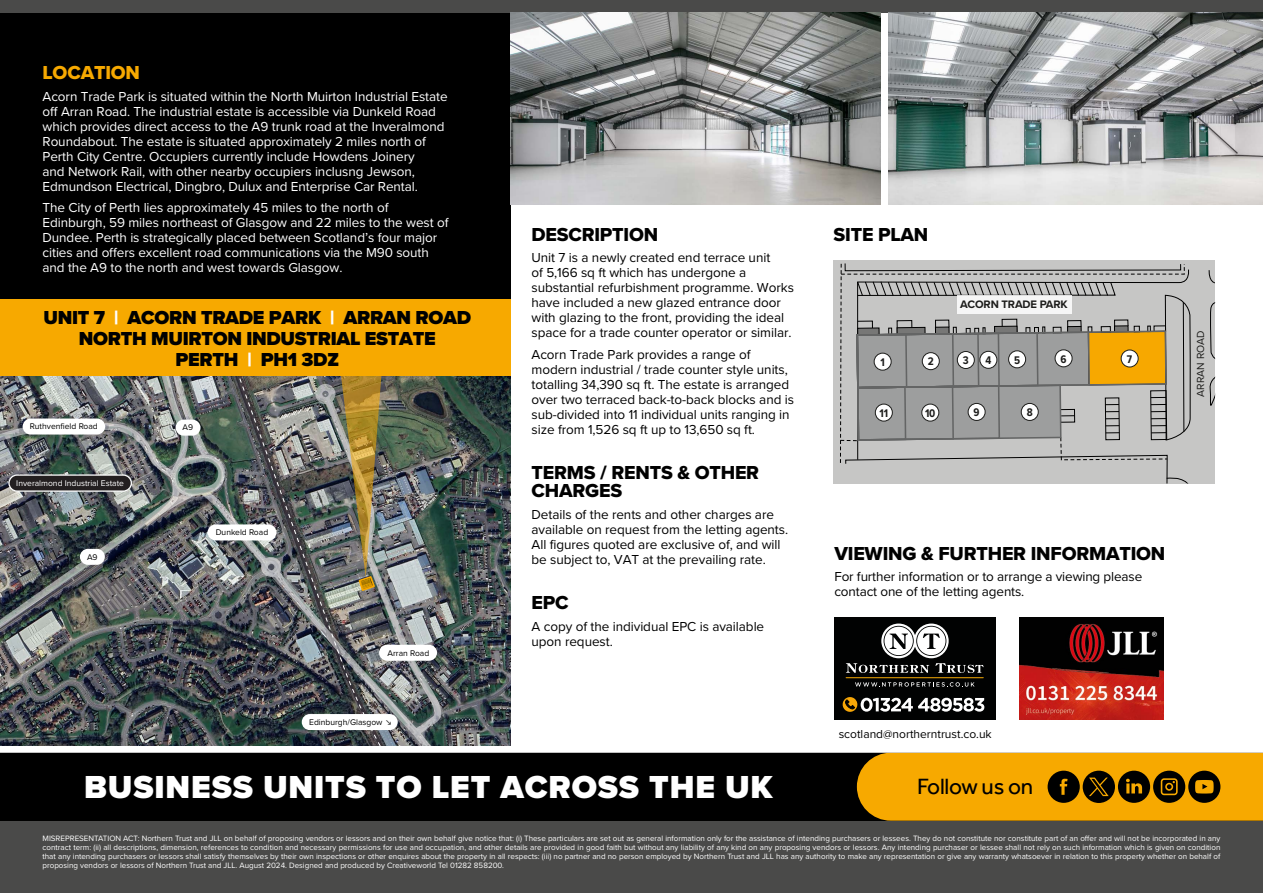
<style>
.page{position:relative;width:1263px;height:893px;background:#fff}
.page>*{position:absolute;margin:0;border:0;box-sizing:border-box;transform-origin:0 0}
.t1{font:900 33px "Proxima Nova";letter-spacing:.025em;color:#fff}
.t2{font:22.65px "Effra";letter-spacing:-.01em;color:#000}
.t3{font:19.5px/18px "Proxima Nova Extrabld";letter-spacing:-.01em;color:#000}
.t4{font:900 19.5px/21px "Proxima Nova";letter-spacing:-.015em;color:#000;text-align:center}
.t5{font:19.5px "Proxima Nova Extrabld";letter-spacing:-.01em;color:#f7a900}
.t6{font:13.5px/15px "Proxima Nova";letter-spacing:-.005em;color:#000}
.t7{font:13.5px/15px "Proxima Nova";letter-spacing:-.005em;color:#fff}
.t8{font:12px "Proxima Nova";color:#000}
.t9{font:700 11.55px "Proxima Nova Cond";color:#1d1d1b}
.t10{font:700 11.25px "Proxima Nova";letter-spacing:-.01em;color:#1d1d1b}
.t11{font:10.65px "Proxima Nova";letter-spacing:.005em;color:#1d1d1b}
.t12{font:8.55px "Proxima Nova";color:#000}
.t13{font:8.55px "Proxima Nova";color:#fff}
.t14{font:7.95px/9px "Proxima Nova";color:#fff;text-align:justify}
.s1{color:#fff}
</style>
<div class="page">
<div style="left:0;top:753px;width:1263px;height:140px;background:#4a4a49"></div>
<img style="left:493px;top:376px;width:17px;height:369px">
<img style="left:0;top:376px;width:493px;height:369px">
<img style="left:164px;top:376px;width:309px;height:369px">
<div style="left:176px;top:420px;width:24px;height:16px;background:#fff;border-radius:8px"></div>
<div style="left:23px;top:418px;width:82px;height:17px;background:#fff;border-radius:8px"></div>
<div style="left:208px;top:524px;width:68px;height:16px;background:#fff;border-radius:8px"></div>
<div style="left:379px;top:645px;width:58px;height:16px;background:#fff;border-radius:8px"></div>
<div style="left:9px;top:475px;width:122px;height:16px;background:#231f20;border-radius:8px"></div>
<div style="left:8px;top:474px;width:124px;height:18px;border:1px solid #fff;border-radius:8px"></div>
<div style="left:302px;top:714px;width:96px;height:16px;background:#fff;border-radius:8px"></div>
<div style="left:80px;top:549px;width:25px;height:16px;background:#fff;border-radius:8px"></div>
<div style="left:0;top:13px;width:510px;height:316px;background:#000"></div>
<div style="left:0;top:0;width:1263px;height:13px;background:#4a4a49"></div>
<img style="left:340px;top:376px;width:42px;height:216px">
<div style="left:0;top:753px;width:1263px;height:68px;background:#000"></div>
<div style="left:0;top:299px;width:510px;height:77px;background:#f7a900"></div>
<img style="left:510px;top:13px;width:370px;height:191px">
<img style="left:889px;top:13px;width:374px;height:191px">
<img style="left:1020px;top:617px;width:143px;height:103px">
<div style="left:834px;top:617px;width:162px;height:102px;background:#010202"></div>
<svg style="left:846px;top:623px;width:138px;height:50px"></svg>
<hr style="left:846px;top:677px;width:137px;height:1px;background:#f5a905">
<svg style="left:855px;top:682px;width:119px;height:5px"></svg>
<svg style="left:842px;top:697px;width:142px;height:15px"></svg>
<svg style="left:857px;top:753px;width:406px;height:68px;background:#d28f00"></svg>
<div style="left:833px;top:260px;width:382px;height:223px;background:#c6c6c5"></div>
<svg style="left:1208px;top:270px;width:7px;height:14px"></svg>
<svg style="left:1210px;top:302px;width:5px;height:57px"></svg>
<svg style="left:1209px;top:377px;width:6px;height:29px"></svg>
<svg style="left:840px;top:263px;width:351px;height:220px"></svg>
<div style="left:1121px;top:350px;width:17px;height:17px;background:#fff;border-radius:50%"></div>
<div style="left:1121px;top:349px;width:18px;height:18px;border:1px solid #1d1d1b;border-radius:50%"></div>
<h3 class="t5" style="left:43px;top:58px;width:99px">LOCATION</h3>
<p class="t7" style="left:43px;top:88px;width:407px">Acorn Trade Park is situated within the North Muirton Industrial Estate off Arran Road. The industrial estate is accessible via Dunkeld Road which provides direct access to the A9 trunk road at the Inveralmond Roundabout. The estate is situated approximately 2 miles north of Perth City Centre. Occupiers currently include Howdens Joinery<br>and Network Rail, with other nearby occupiers inclusng Jewson, Edmundson Electrical, Dingbro, Dulux and Enterprise Car Rental.</p>
<p class="t7" style="left:43px;top:199px;width:407px">The City of Perth lies approximately 45 miles to the north of Edinburgh, 59 miles northeast of Glasgow and 22 miles to the west of Dundee. Perth is strategically placed between Scotland’s four major cities and offers excellent road communications via the M90 south and the A9 to the north and west towards Glasgow.</p>
<h3 class="t4" style="left:44px;top:307px;width:429px">UNIT 7 <span class="s1">|</span> ACORN TRADE PARK <span class="s1">|</span> ARRAN ROAD<br>NORTH MUIRTON INDUSTRIAL ESTATE<br>PERTH <span class="s1">|</span> PH1 3DZ</h3>
<p class="t12" style="left:30px;top:420px;width:70px">Ruthvenfield Road</p>
<p class="t12" style="left:183px;top:421px;width:12px">A9</p>
<p class="t13" style="left:16px;top:477px;width:109px">Inveralmond Industrial Estate</p>
<p class="t12" style="left:87px;top:550px;width:12px">A9</p>
<p class="t12" style="left:216px;top:526px;width:54px">Dunkeld Road</p>
<p class="t12" style="left:387px;top:646px;width:43px">Arran Road</p>
<p class="t12" style="left:309px;top:716px;width:75px">Edinburgh/Glasgow</p>
<h3 class="t3" style="left:531px;top:225px;width:128px">DESCRIPTION</h3>
<p class="t6" style="left:531px;top:250px;width:264px">Unit 7 is a newly created end terrace unit<br>of 5,166 sq ft which has undergone a substantial refurbishment programme. Works have included a new glazed entrance door with glazing to the front, providing the ideal space for a trade counter operator or similar.</p>
<p class="t6" style="left:531px;top:346px;width:264px">Acorn Trade Park provides a range of modern industrial / trade counter style units, totalling 34,390 sq ft. The estate is arranged over two terraced back-to-back blocks and is sub-divided into 11 individual units ranging in size from 1,526 sq ft up to 13,650 sq ft.</p>
<h3 class="t3" style="left:531px;top:463px;width:229px">TERMS / RENTS &amp; OTHER<br>CHARGES</h3>
<h3 class="t6" style="left:531px;top:506px;width:258px">Details of the rents and other charges are available on request from the letting agents.<br>All figures quoted are exclusive of, and will be subject to, VAT at the prevailing rate.</h3>
<h3 class="t3" style="left:531px;top:594px;width:39px">EPC</h3>
<h3 class="t6" style="left:531px;top:618px;width:234px">A copy of the individual EPC is available upon request.</h3>
<h1 class="t1" style="left:84px;top:762px;width:690px">BUSINESS UNITS TO LET ACROSS THE UK</h1>
<h3 class="t3" style="left:833px;top:225px;width:96px">SITE PLAN</h3>
<h3 class="t10" style="left:960px;top:296px;width:109px">ACORN TRADE PARK</h3>
<h3 class="t9" style="left:880px;top:354px;width:6px">1</h3>
<h3 class="t9" style="left:928px;top:353px;width:7px">2</h3>
<h3 class="t9" style="left:963px;top:352px;width:7px">3</h3>
<h3 class="t9" style="left:985px;top:352px;width:7px">4</h3>
<h3 class="t9" style="left:1014px;top:351px;width:8px">5</h3>
<h3 class="t9" style="left:1060px;top:350px;width:8px">6</h3>
<h3 class="t9" style="left:879px;top:404px;width:10px">11</h3>
<h3 class="t9" style="left:925px;top:404px;width:12px">10</h3>
<h3 class="t9" style="left:973px;top:404px;width:8px">9</h3>
<h3 class="t9" style="left:1027px;top:404px;width:8px">8</h3>
<h3 class="t9" style="left:1127px;top:350px;width:7px">7</h3>
<h3 class="t11" style="left:1193px;top:397px;width:68px;rotate:-90deg">ARRAN ROAD</h3>
<h3 class="t3" style="left:834px;top:544px;width:332px">VIEWING &amp; FURTHER INFORMATION</h3>
<h3 class="t6" style="left:834px;top:568px;width:309px">For further information or to arrange a viewing please contact one of the letting agents.</h3>
<h3 class="t8" style="left:839px;top:725px;width:155px">scotland@northerntrust.co.uk</h3>
<h2 class="t2" style="left:917px;top:773px;width:118px">Follow us on</h2>
<p class="t14" style="left:43px;top:834px;width:1179px">MISREPRESENTATION ACT: Northern Trust and JLL on behalf of proposing vendors or lessors and on their own behalf give notice that: (i) These particulars are set out as general information only for the assistance of intending purchasers or lessees. They do not constitute nor constitute part of an offer and will not be incorporated in any contract term: (ii) all descriptions, dimension, references to condition and necessary permissions for use and occupation, and other details are provided in good faith but without any liability of any kind on any proposing vendors or lessors. Any intending purchaser or lessee shall not rely on such information which is given on condition that any intending purchasers or lessors shall satisfy themselves by their own inspections or other enquires about the property in all respects: (iii) no partner and no person employed by Northern Trust and JLL has any authority to make any representation or give any warranty whatsoever in relation to this property whether on behalf of proposing vendors or lessors of Northern Trust and JLL. August 2024. Designed and produced by Creativeworld Tel 01282 858200.</p>
</div>
